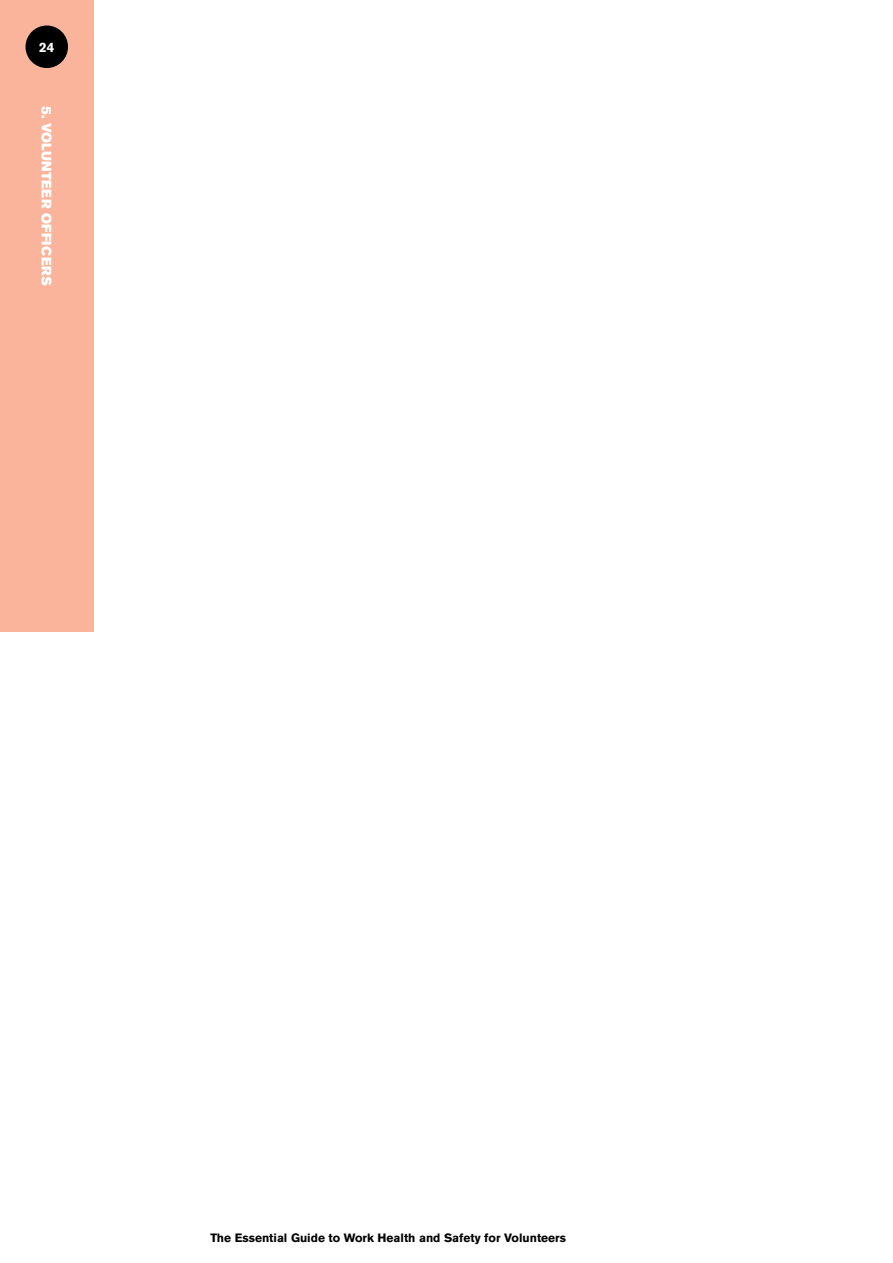
<style>
.page{position:relative;width:893px;height:1263px;background:#fff}
.page>*{position:absolute;margin:0;border:0;box-sizing:border-box;transform-origin:0 0}
.t1{font:13.5px "Akzidenz Grotesk BQ Super";letter-spacing:.03em;color:#fff}
.t2{font:700 13.5px "Akzidenz Grotesk BQ";color:#fff}
.t3{font:700 12px "Akzidenz Grotesk BQ";color:#000}
</style>
<div class="page">
<div style="left:0;top:0;width:94px;height:631px;background:#f9b49b"></div>
<div style="left:26px;top:26px;width:42px;height:42px;background:#000;border-radius:50%"></div>
<p class="t2" style="left:39px;top:39px;width:17px">24</p>
<p class="t1" style="left:54px;top:106px;width:181px;rotate:90deg">5. Volunteer Officers</p>
<p class="t3" style="left:210px;top:1231px;width:357px">The Essential Guide to Work Health and Safety for Volunteers</p>
</div>
